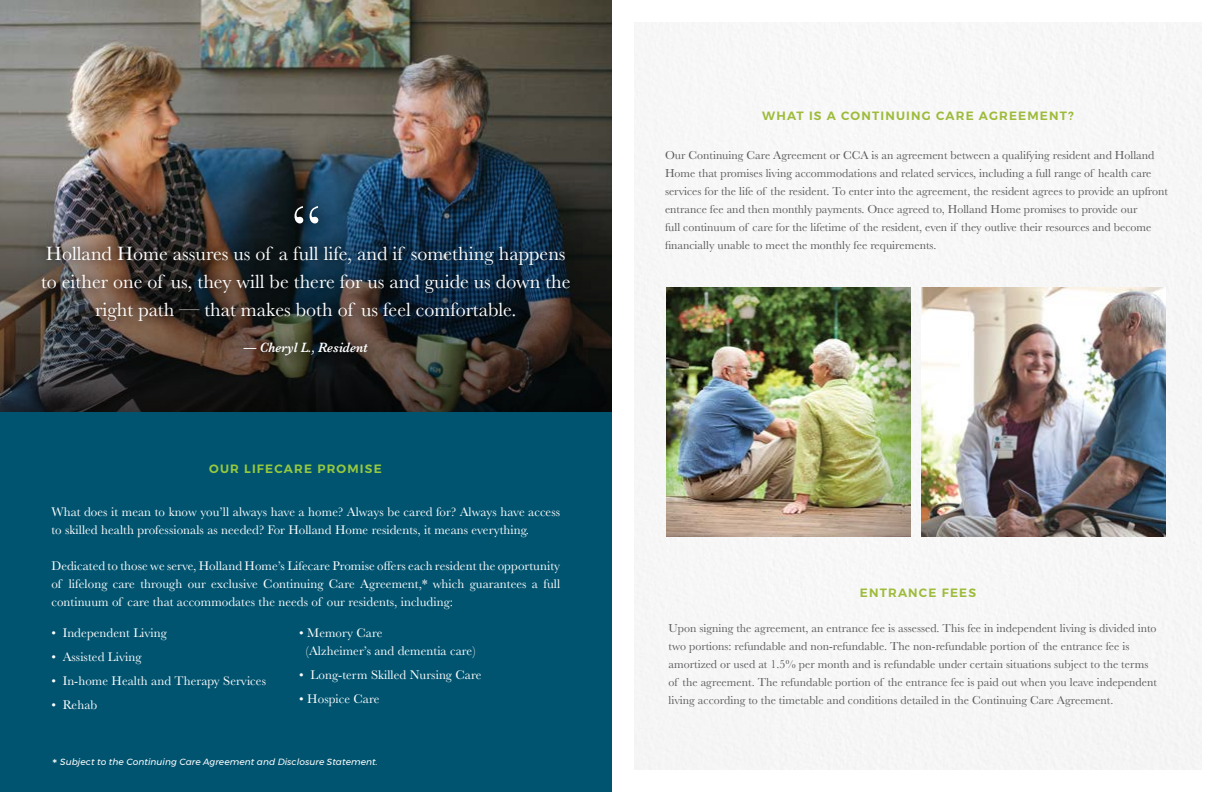
<style>
.page{position:relative;width:1224px;height:792px;background:#fff}
.page>*{position:absolute;margin:0;border:0;box-sizing:border-box;transform-origin:0 0}
.t1{font:68.1px "Baskerville";color:#fff}
.t2{font:20px/28px "Baskerville";color:#fff;text-align:center}
.t3{font:italic 600 14px "Baskerville";color:#fff;scale:.9 1}
.t4{font:13px/18px "Baskerville";letter-spacing:.005em;color:#fff}
.t5{font:12px/18px "Baskerville";color:#58595b}
.t6{font:600 12px "Montserrat";letter-spacing:.1em;color:#9ebb3b}
.t7{font:600 12px "Montserrat";letter-spacing:.1em;color:#97c93d}
.t8{font:italic 9px "Montserrat";letter-spacing:.005em;color:#fff}
.s1{font-size:14px}
</style>
<div class="page">
<div style="left:0;top:0;width:612px;height:792px;background:#005470"></div>
<img style="left:0;top:0;width:612px;height:135px">
<img style="left:0;top:135px;width:612px;height:277px">
<img style="left:27px;top:192px;width:556px;height:177px">
<img style="left:634px;top:22px;width:568px;height:748px">
<img style="left:667px;top:287px;width:244px;height:249px">
<img style="left:921px;top:287px;width:244px;height:249px">
<h1 class="t1" style="left:290px;top:186px;width:33px">“</h1>
<h2 class="t2" style="left:46px;top:240px;width:521px">Holland Home assures us of a full life, and if something happens</h2>
<h2 class="t2" style="left:41px;top:268px;width:531px">to either one of us, they will be there for us and guide us down the right path — that makes both of us feel comfortable.</h2>
<p class="t3" style="left:244px;top:338px;width:139px">— Cheryl L., Resident</p>
<p class="t7" style="left:209px;top:460px;width:174px">OUR LIFECARE PROMISE</p>
<p class="t4" style="left:51px;top:503px;width:510px">What does it mean to know you’ll always have a home? Always be cared for? Always have access to skilled health professionals as needed? For Holland Home residents, it means everything.</p>
<p class="t4" style="left:51px;top:557px;width:510px;text-align:justify">Dedicated to those we serve, Holland Home’s Lifecare Promise offers each resident the opportunity of lifelong care through our exclusive Continuing Care Agreement,* which guarantees a full continuum of care that accommodates the needs of our residents, including:</p>
<p class="t4" style="left:51px;top:624px;width:117px">• Independent Living</p>
<p class="t4" style="left:51px;top:648px;width:92px">• Assisted Living</p>
<p class="t4" style="left:51px;top:672px;width:216px">• In-home Health and Therapy Services</p>
<p class="t4" style="left:51px;top:696px;width:47px">• Rehab</p>
<p class="t4" style="left:306px;top:624px;width:171px;text-indent:-7px">• Memory Care<br>(Alzheimer’s and dementia care)</p>
<p class="t4" style="left:299px;top:666px;width:184px">• Long-term Skilled Nursing Care</p>
<p class="t4" style="left:299px;top:690px;width:82px">• Hospice Care</p>
<p class="t8" style="left:51px;top:755px;width:328px"><span class="s1">*</span> Subject to the Continuing Care Agreement and Disclosure Statement.</p>
<p class="t6" style="left:762px;top:106px;width:313px">WHAT IS A CONTINUING CARE AGREEMENT?</p>
<p class="t5" style="left:665px;top:147px;width:504px">Our Continuing Care Agreement or CCA is an agreement between a qualifying resident and Holland Home that promises living accommodations and related services, including a full range of health care services for the life of the resident. To enter into the agreement, the resident agrees to provide an upfront entrance fee and then monthly payments. Once agreed to, Holland Home promises to provide our<br>full continuum of care for the lifetime of the resident, even if they outlive their resources and become financially unable to meet the monthly fee requirements.</p>
<p class="t6" style="left:860px;top:583px;width:118px">ENTRANCE FEES</p>
<p class="t5" style="left:669px;top:619px;width:490px">Upon signing the agreement, an entrance fee is assessed. This fee in independent living is divided into two portions: refundable and non-refundable. The non-refundable portion of the entrance fee is amortized or used at 1.5% per month and is refundable under certain situations subject to the terms of the agreement. The refundable portion of the entrance fee is paid out when you leave independent living according to the timetable and conditions detailed in the Continuing Care Agreement.</p>
</div>
